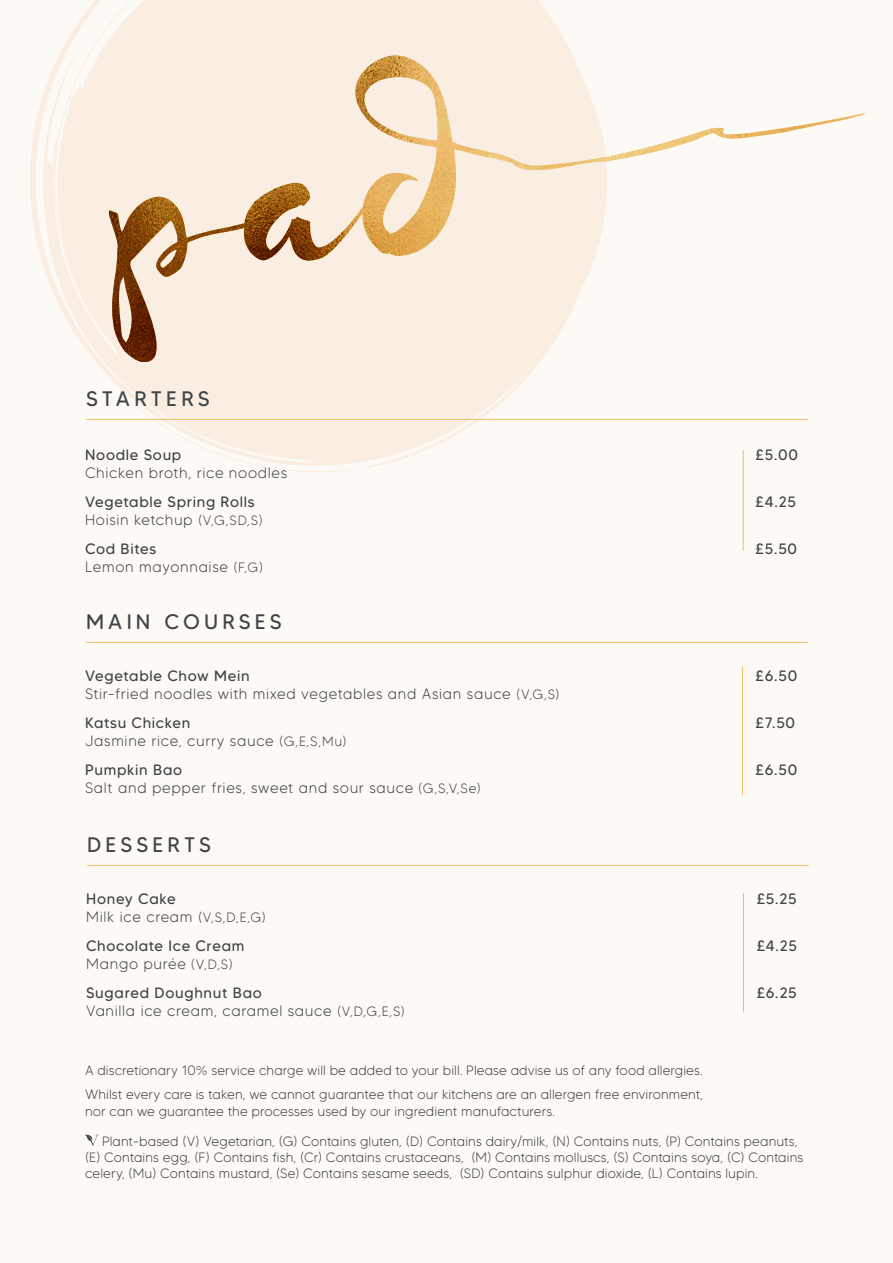
<style>
.page{position:relative;width:893px;height:1263px;background:#fdf9f4}
.page>*{position:absolute;margin:0;border:0;box-sizing:border-box;transform-origin:0 0}
.t1{font:21px "MADE Tommy Soft";letter-spacing:.2em;color:#3f4547}
.t2{font:300 15px/28.7px "MADE Tommy Soft";letter-spacing:.045em;color:#3f4547}
.t3{font:15px/28.7px "MADE Tommy Soft";letter-spacing:.045em;color:#3f4547}
.t4{font:300 13.5px/16.2px "MADE Tommy Soft";letter-spacing:.005em;color:#3f4547}
.s1{font-size:13.5px}
.s2{font-weight:400}
.s3{font-weight:300}
.s4{font-weight:300;font-size:13.5px}
</style>
<div class="page">
<svg style="left:31px;top:0;width:576px;height:472px;fill:#faeee2"></svg>
<img style="left:120px;top:56px;width:316px;height:194px">
<hr style="left:86px;top:419px;width:722px;height:1px;background:#edc267">
<hr style="left:743px;top:450px;width:1px;height:101px;background:#edc267">
<hr style="left:86px;top:642px;width:722px;height:1px;background:#edc267">
<hr style="left:742px;top:667px;width:1px;height:128px;background:#edc267">
<hr style="left:87px;top:865px;width:722px;height:1px;background:#edc267">
<hr style="left:743px;top:893px;width:1px;height:119px;background:#edc267">
<svg style="left:85px;top:1134px;width:14px;height:12px"></svg>
<h1 class="t1" style="left:86px;top:386px;width:125px">STARTERS</h1>
<p class="t3" style="left:85px;top:441px;width:98px">Noodle Soup</p>
<p class="t3" style="left:756px;top:441px;width:44px">£5.00</p>
<p class="t2" style="left:85px;top:459px;width:204px">Chicken broth, rice noodles</p>
<p class="t3" style="left:85px;top:487px;width:171px">Vegetable Spring Rolls</p>
<p class="t3" style="left:756px;top:487px;width:42px">£4.25</p>
<p class="t2" style="left:85px;top:505px;width:179px">Hoisin ketchup <span class="s1">(V,G,SD,S)<br></span><span class="s2">Cod Bites</span></p>
<p class="t3" style="left:756px;top:534px;width:43px">£5.50</p>
<p class="t2" style="left:85px;top:552px;width:180px">Lemon mayonnaise <span class="s1">(F,G)</span></p>
<h1 class="t1" style="left:86px;top:609px;width:197px">MAIN COURSES</h1>
<p class="t3" style="left:85px;top:662px;width:166px">Vegetable Chow Mein</p>
<p class="t3" style="left:756px;top:662px;width:43px">£6.50</p>
<p class="t2" style="left:85px;top:680px;width:476px">Stir-fried noodles with mixed vegetables and Asian sauce <span class="s1">(V,G,S)<br></span><span class="s2">Katsu Chicken</span></p>
<p class="t3" style="left:756px;top:708px;width:41px">£7.50</p>
<p class="t2" style="left:85px;top:726px;width:263px">Jasmine rice, curry sauce <span class="s1">(G,E,S,Mu)<br></span><span class="s2">Pumpkin Bao</span></p>
<p class="t2" style="left:85px;top:773px;width:397px">Salt and pepper fries, sweet and sour sauce <span class="s1">(G,S,V,Se)</span></p>
<h1 class="t1" style="left:87px;top:832px;width:125px">DESSERTS</h1>
<p class="t3" style="left:756px;top:755px;width:43px">£6.50</p>
<p class="t3" style="left:86px;top:885px;width:91px">Honey Cake</p>
<p class="t3" style="left:757px;top:885px;width:42px">£5.25</p>
<p class="t3" style="left:86px;top:903px;width:181px"><span class="s3">Milk ice cream</span> <span class="s4">(V,S,D,E,G)<br></span>Chocolate Ice Cream</p>
<p class="t3" style="left:757px;top:931px;width:42px">£4.25</p>
<p class="t3" style="left:86px;top:949px;width:177px"><span class="s3">Mango purée</span> <span class="s4">(V,D,S)<br></span>Sugared Doughnut Bao</p>
<p class="t2" style="left:86px;top:996px;width:320px">Vanilla ice cream, caramel sauce <span class="s1">(V,D,G,E,S)</span></p>
<p class="t3" style="left:757px;top:978px;width:42px">£6.25</p>
<p class="t4" style="left:85px;top:1057px;width:620px;line-height:24.8px">A discretionary 10% service charge will be added to your bill. Please advise us of any food allergies.<br>Whilst every care is taken, we cannot guarantee that our kitchens are an allergen free environment,</p>
<p class="t4" style="left:85px;top:1103px;width:471px">nor can we guarantee the processes used by our ingredient manufacturers.</p>
<p class="t4" style="left:85px;top:1133px;width:720px;text-indent:17px">Plant-based (V) Vegetarian, (G) Contains gluten, (D) Contains dairy/milk, (N) Contains nuts, (P) Contains peanuts, (E) Contains egg, (F) Contains fish, (Cr) Contains crustaceans, (M) Contains molluscs, (S) Contains soya, (C) Contains celery, (Mu) Contains mustard, (Se) Contains sesame seeds, (SD) Contains sulphur dioxide, (L) Contains lupin.</p>
</div>
